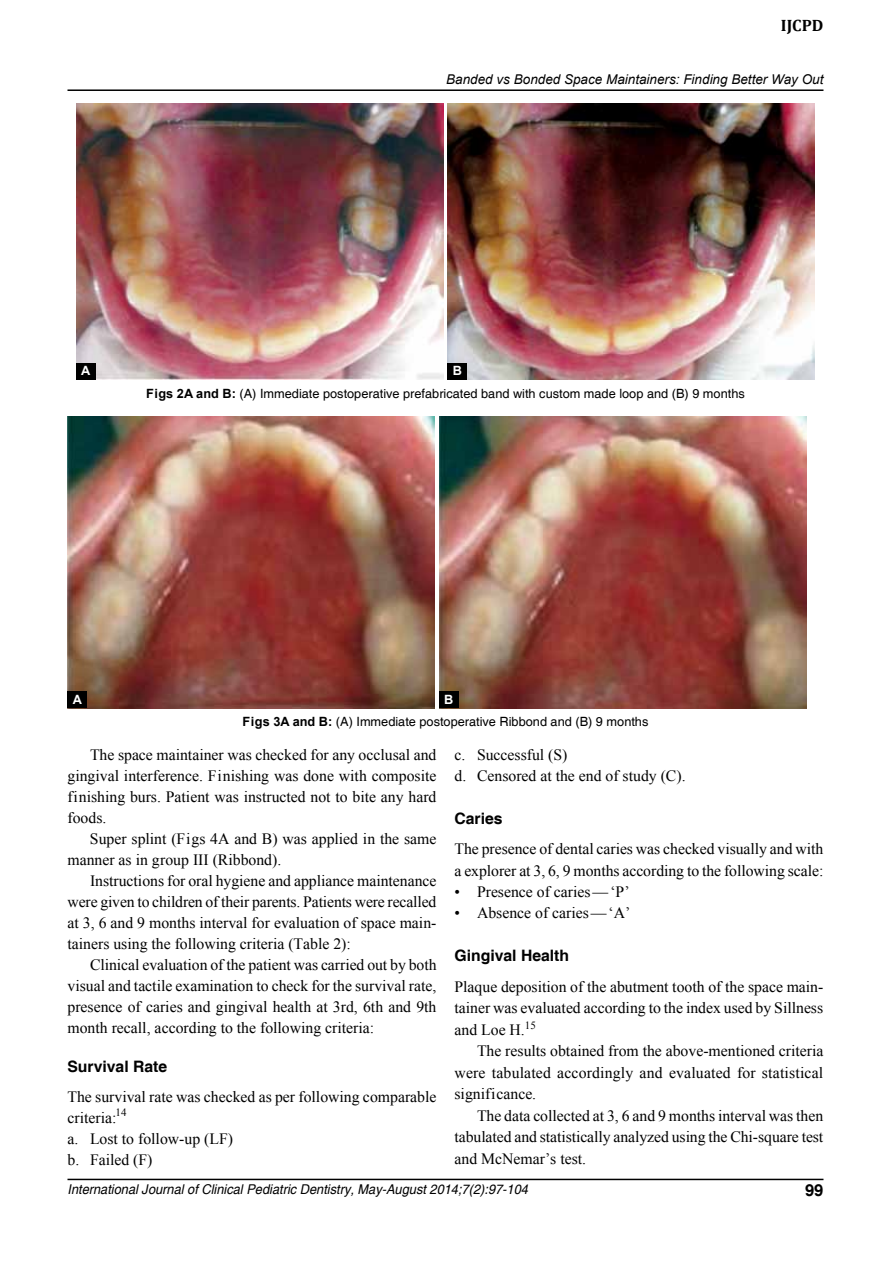
<style>
.page{position:relative;width:891px;height:1269px;background:#fff}
.page>*{position:absolute;margin:0;border:0;box-sizing:border-box;transform-origin:0 0}
.t1{font:700 16.5px "Cambria";color:#000}
.t2{font:700 16.5px "Helvetica";color:#000}
.t3{font:15.75px/21px "Times New Roman";color:#000;text-align:justify}
.t4{font:700 15.75px "Helvetica";color:#000}
.t5{font:italic 13.5px "Helvetica";color:#000;scale:.95 1}
.t6{font:italic 13.5px "Arial";color:#000}
.t7{font:12.75px "Helvetica";color:#000}
.t8{font:700 12.75px "Arial";color:#fff}
.s1{font-family:"Arial";font-weight:700}
</style>
<div class="page">
<hr style="left:68px;top:1179px;width:756px;height:1px;background:#000">
<hr style="left:68px;top:89px;width:756px;height:2px;background:#000">
<img style="left:76px;top:104px;width:367px;height:276px">
<div style="left:76px;top:363px;width:19px;height:17px;background:#000"></div>
<img style="left:448px;top:104px;width:367px;height:276px">
<div style="left:448px;top:363px;width:19px;height:17px;background:#000"></div>
<img style="left:68px;top:417px;width:367px;height:291px">
<img style="left:439px;top:417px;width:367px;height:291px">
<div style="left:68px;top:691px;width:19px;height:17px;background:#000"></div>
<div style="left:439px;top:691px;width:19px;height:17px;background:#000"></div>
<p class="t1" style="left:781px;top:14px;width:44px">IJCPD</p>
<p class="t6" style="left:446px;top:70px;width:379px">Banded vs Bonded Space Maintainers: Finding Better Way Out</p>
<p class="t8" style="left:81px;top:362px;width:11px">A</p>
<p class="t8" style="left:453px;top:362px;width:11px">B</p>
<p class="t7" style="left:146px;top:386px;width:600px"><span class="s1">Figs 2A and B:</span> (A) Immediate postoperative prefabricated band with custom made loop and (B) 9 months</p>
<p class="t8" style="left:73px;top:691px;width:11px">A</p>
<p class="t8" style="left:444px;top:691px;width:11px">B</p>
<p class="t7" style="left:243px;top:715px;width:407px"><span class="s1">Figs 3A and B:</span> (A) Immediate postoperative Ribbond and (B) 9 months</p>
<p class="t3" style="left:67px;top:744px;width:371px;text-indent:23px">The space maintainer was checked for any occlusal and gingival interference. Finishing was done with composite finishing burs. Patient was instructed not to bite any hard foods.</p>
<p class="t3" style="left:67px;top:828px;width:371px;text-indent:22px">Super splint (Figs 4A and B) was applied in the same manner as in group III (Ribbond).</p>
<p class="t3" style="left:67px;top:870px;width:371px;text-indent:23px">Instructions for oral hygiene and appliance maintenance were given to children of their parents. Patients were recalled at 3, 6 and 9 months interval for evaluation of space main&shy;tainers using the following criteria (Table 2):</p>
<p class="t3" style="left:67px;top:954px;width:371px;text-indent:23px">Clinical evaluation of the patient was carried out by both visual and tactile examination to check for the survival rate, presence of caries and gingival health at 3rd, 6th and 9th month recall, according to the following criteria:</p>
<p class="t4" style="left:67px;top:1057px;width:101px">Survival Rate</p>
<p class="t3" style="left:67px;top:1086px;width:371px;text-align:left">The survival rate was checked as per following comparable criteria:<sup>14<br></sup>a. Lost to follow-up (LF)<br>b. Failed (F)</p>
<p class="t3" style="left:454px;top:744px;width:233px;line-height:21.5px">c. Successful (S)<br>d. Censored at the end of study (C).</p>
<p class="t4" style="left:454px;top:808px;width:50px">Caries</p>
<p class="t3" style="left:454px;top:838px;width:370px;line-height:21.5px">The presence of dental caries was checked visually and with a explorer at 3, 6, 9 months according to the following scale:</p>
<p class="t3" style="left:454px;top:881px;width:177px">• Presence of caries—‘P’</p>
<p class="t3" style="left:454px;top:902px;width:177px">• Absence of caries—‘A’</p>
<p class="t4" style="left:454px;top:946px;width:116px">Gingival Health</p>
<p class="t3" style="left:454px;top:976px;width:371px;line-height:21.5px">Plaque deposition of the abutment tooth of the space main&shy;tainer was evaluated according to the index used by Sillness and Loe H.<sup>15</sup></p>
<p class="t3" style="left:454px;top:1040px;width:371px;line-height:21.5px;text-indent:23px">The results obtained from the above-mentioned criteria were tabulated accordingly and evaluated for statistical significance.</p>
<p class="t3" style="left:454px;top:1104px;width:370px;line-height:21.5px;text-indent:23px">The data collected at 3, 6 and 9 months interval was then tabulated and statistically analyzed using the Chi-square test and McNemar’s test.</p>
<p class="t5" style="left:68px;top:1181px;width:486px">International Journal of Clinical Pediatric Dentistry, May-August 2014;7(2):97-104</p>
<p class="t2" style="left:805px;top:1180px;width:20px">99</p>
</div>
